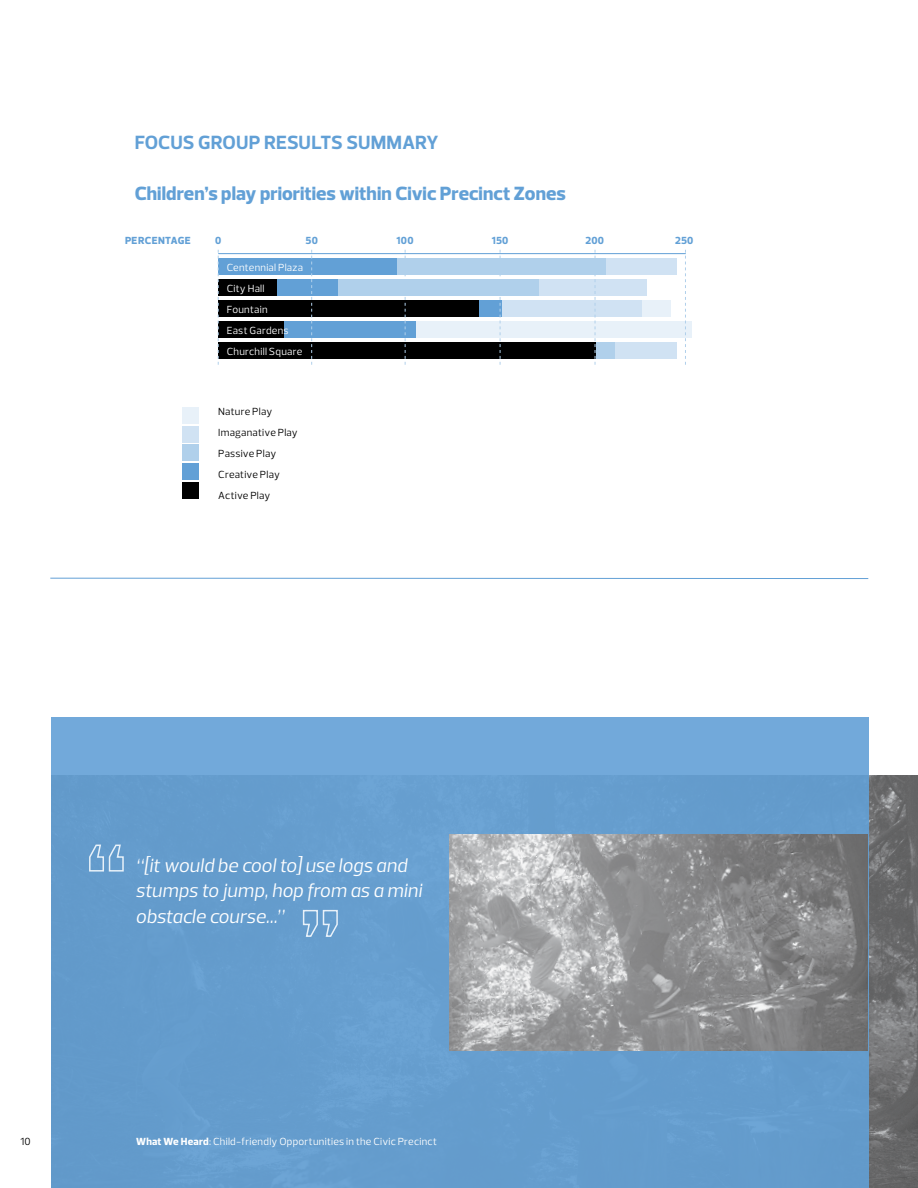
<style>
.page{position:relative;width:918px;height:1188px;background:#fff}
.page>*{position:absolute;margin:0;border:0;box-sizing:border-box;transform-origin:0 0}
.PE_Pull_Quote_Doc{font:italic 19.5px/25.5px "Prelo";color:#fff}
.PE_Heading_Doc{font:800 19.5px "Prelo";letter-spacing:.005em;color:#62a0d6}
.PE_Body_Doc{font:700 19.5px "Prelo";color:#62a0d6}
.PE_Body_Chart{font:10.5px/21px "Prelo";letter-spacing:.02em;color:#000}
.PE_Body_Small_Doc{font:10.5px "Prelo";letter-spacing:.025em;color:#fff}
.PE_Body_Chart-2{font:10.5px/21px "Prelo";letter-spacing:.025em;color:#fff}
.PE_Body_Chart-3{font:800 10.5px "Prelo";letter-spacing:.025em;color:#62a0d6}
.s1{font-weight:800}
</style>
<div class="page">
<img style="left:868px;top:775px;width:50px;height:413px">
<div style="left:51px;top:717px;width:817px;height:471px;background:linear-gradient(to right,#669ecf,#68a0d1)"></div>
<img style="left:449px;top:834px;width:419px;height:217px">
<svg style="left:88px;top:843px;width:37px;height:29px"></svg>
<svg style="left:302px;top:909px;width:37px;height:29px"></svg>
<div style="left:606px;top:259px;width:70px;height:16px;background:#d0e2f3"></div>
<div style="left:218px;top:301px;width:262px;height:16px;background:#000"></div>
<div style="left:615px;top:343px;width:62px;height:16px;background:#d0e2f3"></div>
<div style="left:596px;top:343px;width:19px;height:16px;background:#b0d0eb"></div>
<div style="left:539px;top:280px;width:108px;height:16px;background:#d0e2f3"></div>
<div style="left:416px;top:322px;width:275px;height:16px;background:#e8f1f9"></div>
<div style="left:218px;top:259px;width:180px;height:16px;background:#62a0d6"></div>
<div style="left:398px;top:259px;width:208px;height:16px;background:#b0d0eb"></div>
<div style="left:338px;top:280px;width:201px;height:16px;background:#b0d0eb"></div>
<div style="left:218px;top:280px;width:60px;height:16px;background:#000"></div>
<div style="left:278px;top:280px;width:60px;height:16px;background:#62a0d6"></div>
<div style="left:502px;top:301px;width:141px;height:16px;background:#d0e2f3"></div>
<div style="left:480px;top:301px;width:22px;height:16px;background:#62a0d6"></div>
<div style="left:643px;top:301px;width:28px;height:16px;background:#e8f1f9"></div>
<div style="left:218px;top:322px;width:66px;height:16px;background:#000"></div>
<div style="left:284px;top:322px;width:132px;height:16px;background:#62a0d6"></div>
<div style="left:218px;top:343px;width:378px;height:16px;background:#000"></div>
<div style="left:183px;top:407px;width:16px;height:16px;background:#e8f1f9"></div>
<div style="left:183px;top:426px;width:16px;height:16px;background:#d0e2f3"></div>
<div style="left:183px;top:445px;width:16px;height:16px;background:#b0d0eb"></div>
<div style="left:183px;top:464px;width:16px;height:16px;background:#62a0d6"></div>
<div style="left:183px;top:483px;width:16px;height:16px;background:#000"></div>
<svg style="left:218px;top:250px;width:1px;height:115px"></svg>
<svg style="left:311px;top:250px;width:1px;height:115px"></svg>
<svg style="left:405px;top:250px;width:1px;height:115px"></svg>
<svg style="left:500px;top:250px;width:1px;height:115px"></svg>
<svg style="left:595px;top:250px;width:1px;height:115px"></svg>
<svg style="left:685px;top:250px;width:1px;height:115px"></svg>
<hr style="left:218px;top:253px;width:468px;height:1px;background:#62a0d6">
<hr style="left:50px;top:578px;width:818px;height:1px;background:#62a0d6">
<p class="PE_Body_Doc" style="left:135px;top:130px;width:305px">FOCUS GROUP RESULTS SUMMARY</p>
<p class="PE_Heading_Doc" style="left:135px;top:181px;width:433px">Children’s play priorities within Civic Precinct Zones</p>
<p class="PE_Body_Chart-3" style="left:125px;top:234px;width:67px">PERCENTAGE</p>
<p class="PE_Body_Chart-3" style="left:215px;top:234px;width:8px">0</p>
<p class="PE_Body_Chart-3" style="left:305px;top:234px;width:14px">50</p>
<p class="PE_Body_Chart-3" style="left:397px;top:234px;width:18px">100</p>
<p class="PE_Body_Chart-3" style="left:492px;top:234px;width:18px">150</p>
<p class="PE_Body_Chart-3" style="left:586px;top:234px;width:20px">200</p>
<p class="PE_Body_Chart-3" style="left:675px;top:234px;width:20px">250</p>
<p class="PE_Body_Chart-2" style="left:227px;top:257px;width:78px">Centennial Plaza<br>City Hall<br>Fountain<br>East Gardens<br>Churchill Square</p>
<p class="PE_Body_Chart" style="left:218px;top:401px;width:81px">Nature Play<br>Imaganative Play<br>Passive Play<br>Creative Play<br>Active Play</p>
<p class="PE_Body_Chart" style="left:20px;top:1131px;width:12px">10</p>
<p class="PE_Pull_Quote_Doc" style="left:135px;top:852px;width:288px">“[it would be cool to] use logs and stumps to jump, hop from as a mini obstacle course…”</p>
<p class="PE_Body_Small_Doc" style="left:136px;top:1135px;width:302px"><span class="s1">What We Heard</span>: Child-friendly Opportunities in the Civic Precinct</p>
</div>
